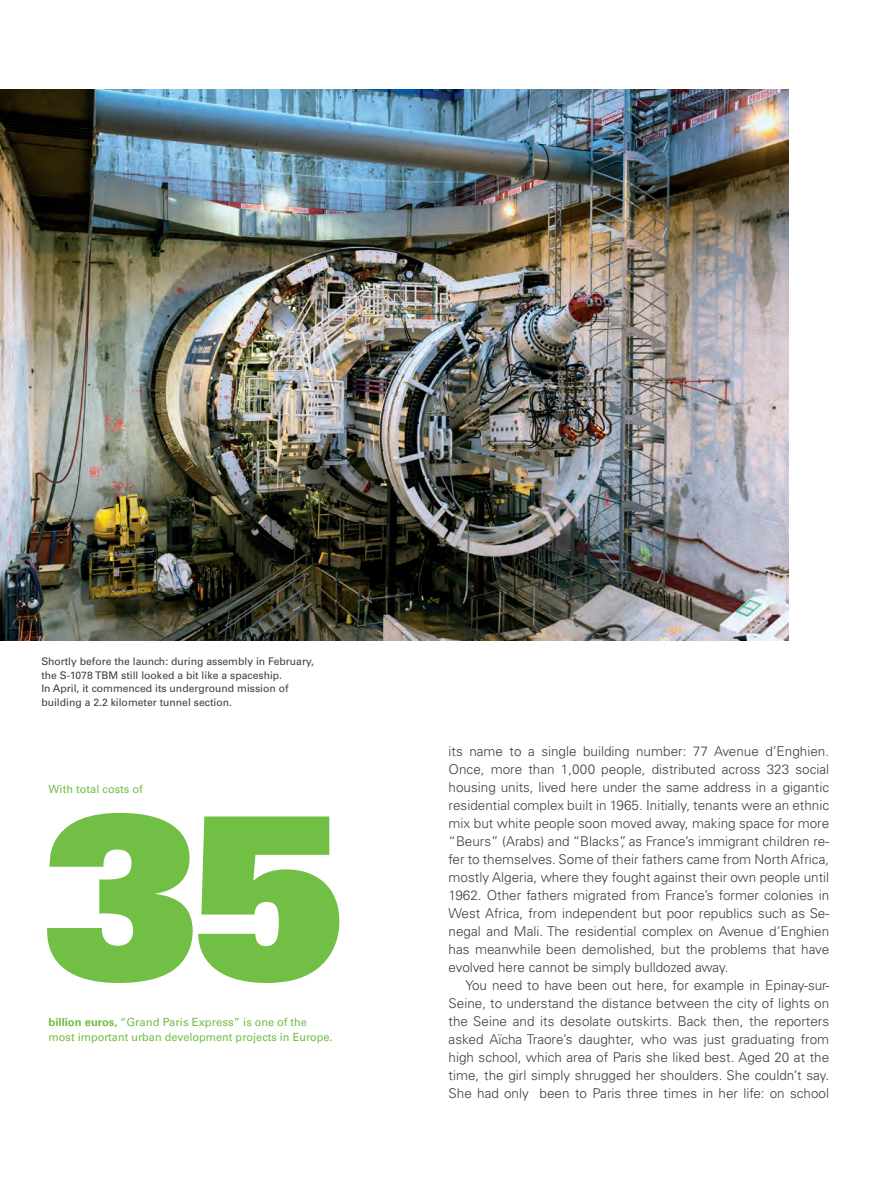
<style>
.page{position:relative;width:893px;height:1191px;background:#fff}
.page>*{position:absolute;margin:0;border:0;box-sizing:border-box;transform-origin:0 0}
.t1{font:224.25px "Univers LT Pro 85 X Black";color:#71bf44}
.t2{font:300 13.5px/18px "Univers LT Pro 45";color:#3e3e3f;text-align:justify}
.t3{font:11.25px "Univers LT Pro 55 Roman";color:#71bf44}
.t4{font:10.5px/13.5px "Univers LT Pro 55 Roman";color:#3e3e3f}
.s1{font-family:"Univers LT Pro 65";font-weight:700}
</style>
<div class="page">
<img style="left:0;top:89px;width:788px;height:551px">
<p class="t4" style="left:41px;top:654px;width:274px">Shortly before the launch: during assembly in February, the S-1078 TBM still looked a bit like a spaceship.<br>In April, it commenced its underground mission of building a 2.2 kilometer tunnel section.</p>
<p class="t3" style="left:49px;top:781px;width:96px">With total costs of</p>
<h1 class="t1" style="left:43px;top:750px;width:306px">35</h1>
<p class="t3" style="left:49px;top:1014px;width:260px"><span class="s1">billion euros,</span> “Grand Paris Express” is one of the</p>
<p class="t3" style="left:49px;top:1029px;width:286px">most important urban development projects in Europe.</p>
<p class="t2" style="left:449px;top:741px;width:382px">its name to a single building number: 77 Avenue d’Enghien.<br>Once, more than 1,000 people, distributed across 323 social housing units, lived here under the same address in a gigantic residential complex built in 1965. Initially, tenants were an ethnic mix but white people soon moved away, making space for more “Beurs” (Arabs) and “Blacks”, as France’s immigrant children re&shy;fer to themselves. Some of their fathers came from North Africa, mostly Algeria, where they fought against their own people until 1962. Other fathers migrated from France’s former colonies in West Africa, from independent but poor republics such as Se&shy;negal and Mali. The residential complex on Avenue d’Enghien has meanwhile been demolished, but the problems that have evolved here cannot be simply bulldozed away.</p>
<p class="t2" style="left:449px;top:975px;width:382px;text-indent:17px">You need to have been out here, for example in Epinay-sur-Seine, to understand the distance between the city of lights on the Seine and its desolate outskirts. Back then, the reporters asked Aïcha Traore’s daughter, who was just graduating from high school, which area of Paris she liked best. Aged 20 at the time, the girl simply shrugged her shoulders. She couldn’t say.<br>She had only been to Paris three times in her life: on school</p>
</div>
